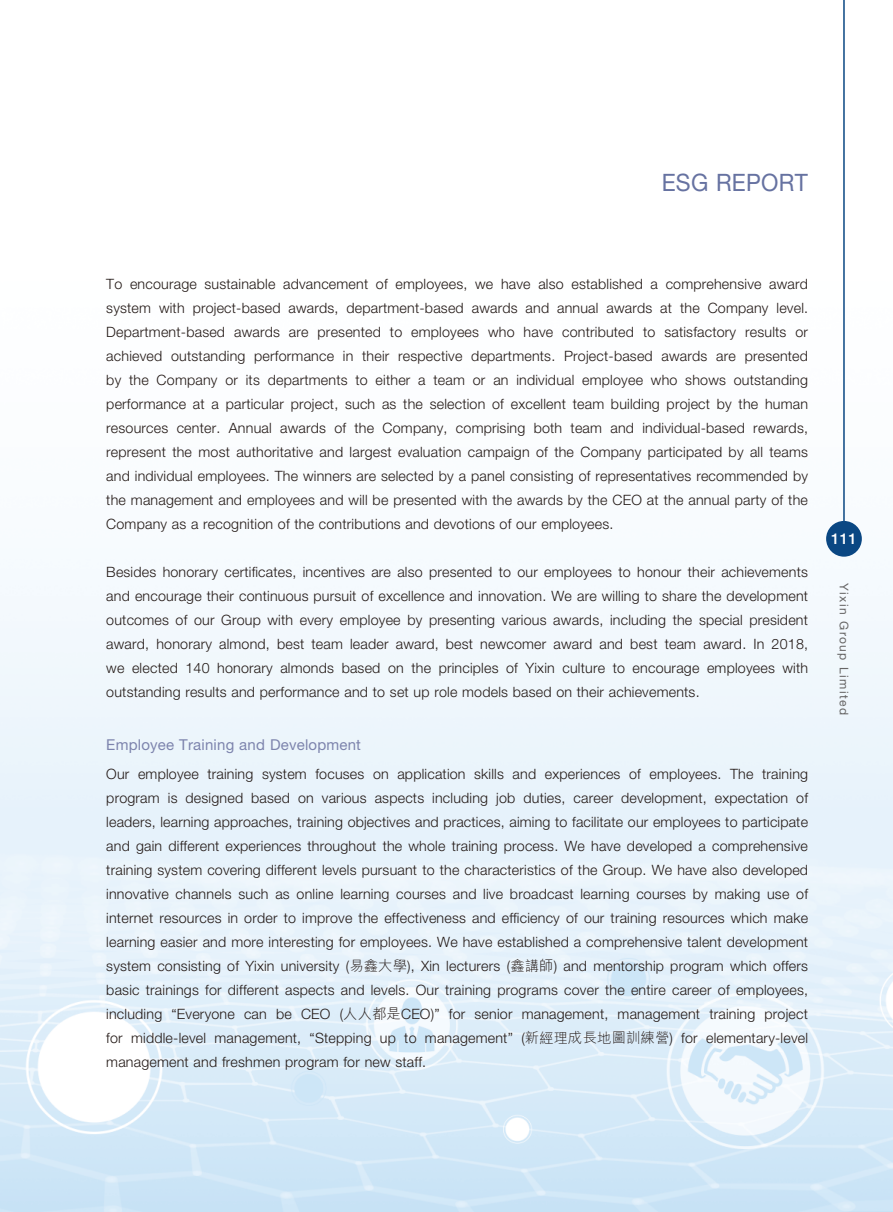
<style>
.page{position:relative;width:893px;height:1212px;background:#fff}
.page>*{position:absolute;margin:0;border:0;box-sizing:border-box;transform-origin:0 0}
.t1{font:24px "Helvetica Neue";letter-spacing:.015em;color:#6672a1;scale:.95 1}
.t2{font:15px "Helvetica Neue";letter-spacing:.015em;color:#7d84ad}
.t3{font:500 15px "Helvetica Neue";color:#fff}
.t4{font:300 14.25px/24px "Helvetica Neue";letter-spacing:.015em;color:#231916;text-align:justify}
.t5{font:12px "Helvetica Neue";letter-spacing:.115em;color:#666565}
.s1{font-family:"M Hei HK"}
</style>
<div class="page">
<img style="left:0;top:521px;width:893px;height:691px">
<div style="left:826px;top:521px;width:36px;height:36px;background:#0a4783;border-radius:50%"></div>
<hr style="left:843px;top:0;width:2px;height:531px;background:#0a4783">
<h1 class="t1" style="left:662px;top:168px;width:155px">ESG REPORT</h1>
<p class="t4" style="left:106px;top:271px;width:703px">To encourage sustainable advancement of employees, we have also established a comprehensive award system with project-based awards, department-based awards and annual awards at the Company level.<br>Department-based awards are presented to employees who have contributed to satisfactory results or achieved outstanding performance in their respective departments. Project-based awards are presented by the Company or its departments to either a team or an individual employee who shows outstanding performance at a particular project, such as the selection of excellent team building project by the human resources center. Annual awards of the Company, comprising both team and individual-based rewards, represent the most authoritative and largest evaluation campaign of the Company participated by all teams and individual employees. The winners are selected by a panel consisting of representatives recommended by the management and employees and will be presented with the awards by the CEO at the annual party of the Company as a recognition of the contributions and devotions of our employees.</p>
<p class="t4" style="left:106px;top:559px;width:703px">Besides honorary certificates, incentives are also presented to our employees to honour their achievements and encourage their continuous pursuit of excellence and innovation. We are willing to share the development outcomes of our Group with every employee by presenting various awards, including the special president award, honorary almond, best team leader award, best newcomer award and best team award. In 2018, we elected 140 honorary almonds based on the principles of Yixin culture to encourage employees with outstanding results and performance and to set up role models based on their achievements.</p>
<p class="t2" style="left:106px;top:736px;width:256px">Employee Training and Development</p>
<p class="t4" style="left:106px;top:761px;width:703px">Our employee training system focuses on application skills and experiences of employees. The training program is designed based on various aspects including job duties, career development, expectation of leaders, learning approaches, training objectives and practices, aiming to facilitate our employees to participate and gain different experiences throughout the whole training process. We have developed a comprehensive training system covering different levels pursuant to the characteristics of the Group. We have also developed innovative channels such as online learning courses and live broadcast learning courses by making use of internet resources in order to improve the effectiveness and efficiency of our training resources which make learning easier and more interesting for employees. We have established a comprehensive talent development system consisting of Yixin university (<span class="s1">易鑫大學</span>), Xin lecturers (<span class="s1">鑫講師</span>) and mentorship program which offers basic trainings for different aspects and levels. Our training programs cover the entire career of employees, including “Everyone can be CEO (<span class="s1">人人都是</span>CEO)” for senior management, management training project for middle-level management, “Stepping up to management” (<span class="s1">新經理成長地圖訓練營</span>) for elementary-level management and freshmen program for new staff.</p>
<p class="t3" style="left:831px;top:529px;width:27px">111</p>
<p class="t5" style="left:851px;top:583px;width:133px;rotate:90deg">Yixin Group Limited</p>
</div>
